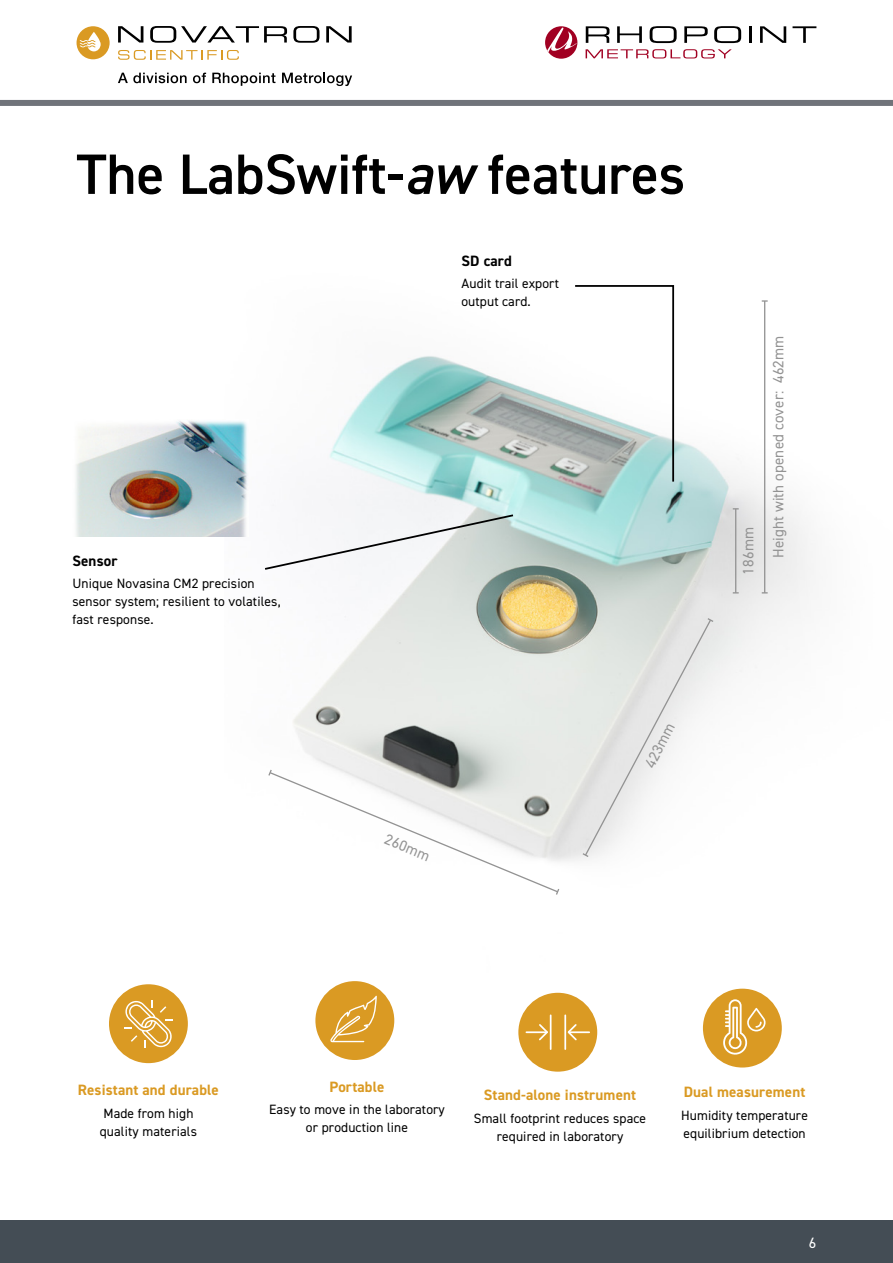
<style>
.page{position:relative;width:893px;height:1263px;background:#fff}
.page>*{position:absolute;margin:0;border:0;box-sizing:border-box;transform-origin:0 0}
.t1{font:600 57px "DIN2014";color:#000}
.t2{font:700 15px "DIN2014";letter-spacing:.01em;color:#da9a23}
.t3{font:15px "DIN2014";letter-spacing:.01em;color:#939393}
.t4{font:700 15px "DIN2014";letter-spacing:.01em;color:#000}
.t5{font:15px "DIN2014";color:#fff}
.t6{font:13.5px/18px "DIN2014";letter-spacing:.01em;color:#000}
.s1{font-style:italic}
</style>
<div class="page">
<div style="left:0;top:100px;width:893px;height:6px;background:#70737a"></div>
<svg style="left:586px;top:26px;width:23px;height:17px"></svg>
<svg style="left:617px;top:26px;width:25px;height:17px"></svg>
<svg style="left:650px;top:26px;width:27px;height:17px"></svg>
<svg style="left:684px;top:26px;width:24px;height:17px"></svg>
<svg style="left:714px;top:26px;width:27px;height:17px"></svg>
<hr style="left:749px;top:26px;width:3px;height:17px;background:#000">
<svg style="left:760px;top:26px;width:26px;height:17px"></svg>
<svg style="left:792px;top:26px;width:24px;height:17px"></svg>
<svg style="left:545px;top:26px;width:32px;height:33px"></svg>
<svg style="left:547px;top:28px;width:29px;height:24px"></svg>
<svg style="left:586px;top:49px;width:146px;height:9px"></svg>
<svg style="left:118px;top:26px;width:25px;height:17px"></svg>
<svg style="left:150px;top:26px;width:137px;height:17px"></svg>
<svg style="left:293px;top:26px;width:26px;height:17px"></svg>
<svg style="left:326px;top:26px;width:26px;height:17px"></svg>
<svg style="left:118px;top:50px;width:121px;height:10px"></svg>
<div style="left:77px;top:26px;width:33px;height:33px;background:#da9a23;border-radius:50%"></div>
<svg style="left:80px;top:32px;width:21px;height:19px"></svg>
<svg style="left:118px;top:73px;width:69px;height:10px"></svg>
<svg style="left:193px;top:73px;width:13px;height:10px"></svg>
<svg style="left:212px;top:73px;width:63px;height:13px"></svg>
<svg style="left:282px;top:73px;width:70px;height:13px"></svg>
<div style="left:0;top:1220px;width:893px;height:43px;background:#444d55"></div>
<img style="left:293px;top:300px;width:521px;height:682px">
<div style="left:109px;top:984px;width:79px;height:79px;background:#da9a23;border-radius:50%"></div>
<svg style="left:124px;top:1000px;width:49px;height:48px"></svg>
<div style="left:315px;top:981px;width:79px;height:79px;background:#da9a23;border-radius:50%"></div>
<svg style="left:330px;top:996px;width:47px;height:46px"></svg>
<div style="left:518px;top:993px;width:79px;height:79px;background:#da9a23;border-radius:50%"></div>
<hr style="left:569px;top:1031px;width:20px;height:2px;background:#fff">
<svg style="left:566px;top:1022px;width:12px;height:20px"></svg>
<hr style="left:526px;top:1031px;width:21px;height:2px;background:#fff">
<svg style="left:537px;top:1024px;width:11px;height:17px"></svg>
<hr style="left:550px;top:1015px;width:1px;height:34px;background:#fff">
<hr style="left:564px;top:1015px;width:2px;height:34px;background:#fff">
<hr style="left:764px;top:301px;width:1px;height:292px;background:#939393">
<hr style="left:735px;top:509px;width:1px;height:84px;background:#939393">
<svg style="left:581px;top:617px;width:134px;height:241px"></svg>
<svg style="left:268px;top:768px;width:292px;height:128px"></svg>
<svg style="left:265px;top:513px;width:250px;height:58px"></svg>
<div style="left:703px;top:989px;width:79px;height:78px;background:#da9a23;border-radius:50%"></div>
<svg style="left:723px;top:999px;width:43px;height:56px"></svg>
<img style="left:75px;top:421px;width:173px;height:116px">
<svg style="left:573px;top:285px;width:102px;height:198px"></svg>
<h1 class="t1" style="left:77px;top:148px;width:610px">The LabSwift-<span class="s1">aw</span> features</h1>
<p class="t4" style="left:72px;top:555px;width:47px">Sensor</p>
<p class="t6" style="left:72px;top:575px;width:210px">Unique Novasina CM2 precision sensor system; resilient to volatiles, fast response.</p>
<p class="t4" style="left:461px;top:256px;width:52px">SD card</p>
<p class="t6" style="left:461px;top:275px;width:99px">Audit trail export output card.</p>
<p class="t3" style="left:388px;top:832px;width:49px;rotate:22deg">260mm</p>
<p class="t3" style="left:643px;top:763px;width:49px;rotate:-62deg">423mm</p>
<p class="t3" style="left:741px;top:574px;width:49px;rotate:-90deg">186mm</p>
<p class="t3" style="left:771px;top:558px;width:224px;rotate:-90deg">Height with opened cover: 462mm</p>
<p class="t2" style="left:78px;top:1085px;width:142px">Resistant and durable</p>
<p class="t6" style="left:100px;top:1104px;width:99px">Made from high quality materials</p>
<p class="t2" style="left:330px;top:1082px;width:56px">Portable</p>
<p class="t6" style="left:269px;top:1101px;width:177px;text-align:center">Easy to move in the laboratory or production line</p>
<p class="t2" style="left:484px;top:1090px;width:154px">Stand-alone instrument</p>
<p class="t6" style="left:474px;top:1109px;width:174px;text-align:center">Small footprint reduces space required in laboratory</p>
<p class="t2" style="left:684px;top:1087px;width:123px">Dual measurement</p>
<p class="t6" style="left:681px;top:1106px;width:128px">Humidity temperature equilibrium detection</p>
<p class="t5" style="left:809px;top:1236px;width:9px">6</p>
</div>
